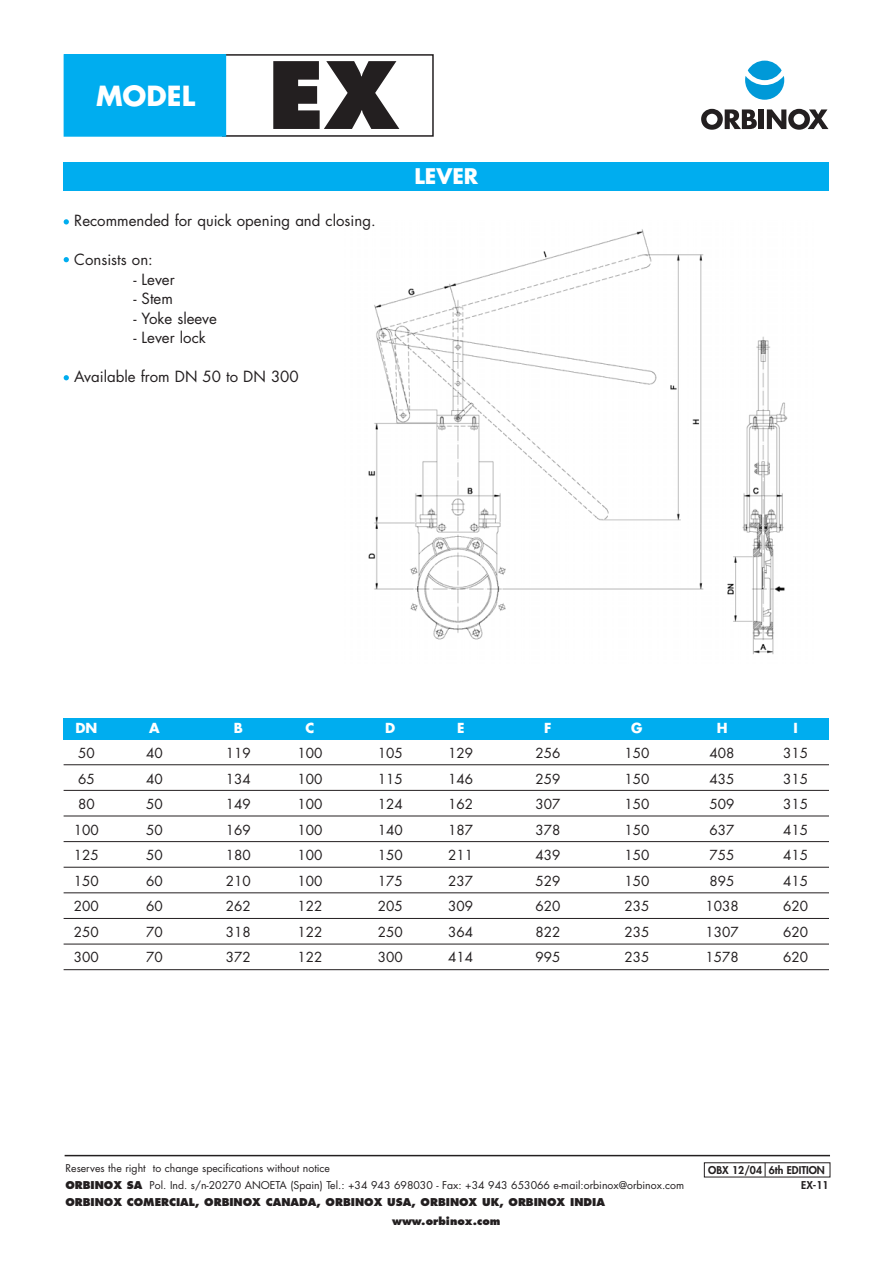
<style>
.page{position:relative;width:893px;height:1263px;background:#fff}
.page>*{position:absolute;margin:0;border:0;box-sizing:border-box;transform-origin:0 0}
.t1{font:800 90px "Futura";color:#231f20}
.t2{font:700 27px "Futura";color:#fff}
.t3{font:700 21px "Futura";color:#fff}
.t4{font:15px "Futura";color:#231f20}
.t5{font:13.5px "Futura";color:#231f20}
.t6{font:700 13.5px "Futura";color:#fff}
.t7{font:10.5px/16.5px "Futura";color:#231f20}
.t8{font:800 10.5px "Futura";color:#231f20}
.t9{font:800 10.5px/15px "Futura";color:#231f20}
.s1{font-weight:800}
</style>
<div class="page">
<img style="left:368px;top:229px;width:420px;height:426px">
<div style="left:222px;top:54px;width:211px;height:83px;border:2px solid #231f20"></div>
<div style="left:64px;top:55px;width:161px;height:81px;background:#00adef"></div>
<div style="left:64px;top:54px;width:162px;height:83px;border:2px solid #00adef"></div>
<div style="left:64px;top:162px;width:765px;height:29px;background:#00adef"></div>
<div style="left:64px;top:718px;width:765px;height:21px;background:#00adef"></div>
<hr style="left:64px;top:764px;width:765px;height:1px;background:#231f20">
<hr style="left:64px;top:816px;width:765px;height:1px;background:#231f20">
<hr style="left:64px;top:790px;width:765px;height:1px;background:#231f20">
<hr style="left:64px;top:841px;width:765px;height:1px;background:#231f20">
<hr style="left:64px;top:867px;width:765px;height:1px;background:#231f20">
<hr style="left:64px;top:892px;width:765px;height:1px;background:#231f20">
<hr style="left:64px;top:918px;width:765px;height:1px;background:#231f20">
<hr style="left:64px;top:944px;width:765px;height:1px;background:#231f20">
<hr style="left:64px;top:969px;width:765px;height:1px;background:#231f20">
<svg style="left:701px;top:109px;width:55px;height:21px"></svg>
<div style="left:759px;top:109px;width:5px;height:20px;background:#231f20"></div>
<svg style="left:766px;top:109px;width:62px;height:21px"></svg>
<div style="left:747px;top:61px;width:34px;height:19px;background:#0099d8;border-radius:50%"></div>
<svg style="left:745px;top:76px;width:39px;height:24px"></svg>
<svg style="left:64px;top:219px;width:5px;height:6px"></svg>
<svg style="left:64px;top:257px;width:5px;height:5px"></svg>
<svg style="left:64px;top:375px;width:5px;height:5px"></svg>
<hr style="left:65px;top:1155px;width:765px;height:1px;background:#231f20">
<svg style="left:764px;top:1163px;width:1px;height:14px"></svg>
<h2 class="t2" style="left:96px;top:84px;width:100px">MODEL</h2>
<h1 class="t1" style="left:268px;top:56px;width:132px">EX</h1>
<p class="t4" style="left:74px;top:214px;width:303px">Recommended for quick opening and closing.</p>
<p class="t4" style="left:74px;top:253px;width:80px">Consists on:</p>
<p class="t4" style="left:133px;top:272px;width:43px">- Lever</p>
<p class="t4" style="left:133px;top:292px;width:41px">- Stem</p>
<p class="t4" style="left:133px;top:311px;width:85px">- Yoke sleeve</p>
<p class="t4" style="left:133px;top:331px;width:74px">- Lever lock</p>
<p class="t4" style="left:74px;top:370px;width:226px">Available from DN 50 to DN 300</p>
<h3 class="t3" style="left:414px;top:167px;width:65px">LEVER</h3>
<p class="t6" style="left:75px;top:722px;width:24px">DN</p>
<p class="t6" style="left:149px;top:722px;width:12px">A</p>
<p class="t6" style="left:234px;top:722px;width:11px">B</p>
<p class="t6" style="left:305px;top:722px;width:10px">C</p>
<p class="t6" style="left:385px;top:722px;width:12px">D</p>
<p class="t6" style="left:457px;top:722px;width:9px">E</p>
<p class="t6" style="left:544px;top:722px;width:9px">F</p>
<p class="t6" style="left:631px;top:722px;width:13px">G</p>
<p class="t6" style="left:716px;top:722px;width:12px">H</p>
<p class="t6" style="left:793px;top:722px;width:6px">I</p>
<p class="t5" style="left:78px;top:747px;width:18px">50</p>
<p class="t5" style="left:146px;top:747px;width:18px">40</p>
<p class="t5" style="left:226px;top:747px;width:26px">119</p>
<p class="t5" style="left:297px;top:747px;width:26px">100</p>
<p class="t5" style="left:378px;top:747px;width:26px">105</p>
<p class="t5" style="left:448px;top:747px;width:26px">129</p>
<p class="t5" style="left:535px;top:747px;width:26px">256</p>
<p class="t5" style="left:624px;top:747px;width:26px">150</p>
<p class="t5" style="left:709px;top:747px;width:26px">408</p>
<p class="t5" style="left:783px;top:747px;width:26px">315</p>
<p class="t5" style="left:78px;top:773px;width:18px">65</p>
<p class="t5" style="left:146px;top:773px;width:18px">40</p>
<p class="t5" style="left:226px;top:773px;width:26px">134</p>
<p class="t5" style="left:297px;top:773px;width:26px">100</p>
<p class="t5" style="left:378px;top:773px;width:26px">115</p>
<p class="t5" style="left:448px;top:773px;width:26px">146</p>
<p class="t5" style="left:535px;top:773px;width:26px">259</p>
<p class="t5" style="left:624px;top:773px;width:26px">150</p>
<p class="t5" style="left:709px;top:773px;width:26px">435</p>
<p class="t5" style="left:783px;top:773px;width:26px">315</p>
<p class="t5" style="left:78px;top:798px;width:18px">80</p>
<p class="t5" style="left:146px;top:798px;width:18px">50</p>
<p class="t5" style="left:226px;top:798px;width:26px">149</p>
<p class="t5" style="left:297px;top:798px;width:26px">100</p>
<p class="t5" style="left:378px;top:798px;width:26px">124</p>
<p class="t5" style="left:448px;top:798px;width:26px">162</p>
<p class="t5" style="left:535px;top:798px;width:26px">307</p>
<p class="t5" style="left:624px;top:798px;width:26px">150</p>
<p class="t5" style="left:709px;top:798px;width:26px">509</p>
<p class="t5" style="left:783px;top:798px;width:26px">315</p>
<p class="t5" style="left:74px;top:824px;width:26px">100</p>
<p class="t5" style="left:146px;top:824px;width:18px">50</p>
<p class="t5" style="left:226px;top:824px;width:26px">169</p>
<p class="t5" style="left:297px;top:824px;width:26px">100</p>
<p class="t5" style="left:378px;top:824px;width:26px">140</p>
<p class="t5" style="left:448px;top:824px;width:26px">187</p>
<p class="t5" style="left:535px;top:824px;width:26px">378</p>
<p class="t5" style="left:624px;top:824px;width:26px">150</p>
<p class="t5" style="left:709px;top:824px;width:26px">637</p>
<p class="t5" style="left:783px;top:824px;width:26px">415</p>
<p class="t5" style="left:74px;top:849px;width:26px">125</p>
<p class="t5" style="left:146px;top:849px;width:18px">50</p>
<p class="t5" style="left:226px;top:849px;width:26px">180</p>
<p class="t5" style="left:297px;top:849px;width:26px">100</p>
<p class="t5" style="left:378px;top:849px;width:26px">150</p>
<p class="t5" style="left:448px;top:849px;width:26px">211</p>
<p class="t5" style="left:535px;top:849px;width:26px">439</p>
<p class="t5" style="left:624px;top:849px;width:26px">150</p>
<p class="t5" style="left:709px;top:849px;width:26px">755</p>
<p class="t5" style="left:783px;top:849px;width:26px">415</p>
<p class="t5" style="left:74px;top:875px;width:26px">150</p>
<p class="t5" style="left:146px;top:875px;width:18px">60</p>
<p class="t5" style="left:226px;top:875px;width:26px">210</p>
<p class="t5" style="left:297px;top:875px;width:26px">100</p>
<p class="t5" style="left:378px;top:875px;width:26px">175</p>
<p class="t5" style="left:448px;top:875px;width:26px">237</p>
<p class="t5" style="left:535px;top:875px;width:26px">529</p>
<p class="t5" style="left:624px;top:875px;width:26px">150</p>
<p class="t5" style="left:709px;top:875px;width:26px">895</p>
<p class="t5" style="left:783px;top:875px;width:26px">415</p>
<p class="t5" style="left:74px;top:900px;width:26px">200</p>
<p class="t5" style="left:146px;top:900px;width:18px">60</p>
<p class="t5" style="left:226px;top:900px;width:26px">262</p>
<p class="t5" style="left:297px;top:900px;width:26px">122</p>
<p class="t5" style="left:378px;top:900px;width:26px">205</p>
<p class="t5" style="left:448px;top:900px;width:26px">309</p>
<p class="t5" style="left:535px;top:900px;width:26px">620</p>
<p class="t5" style="left:624px;top:900px;width:26px">235</p>
<p class="t5" style="left:705px;top:900px;width:35px">1038</p>
<p class="t5" style="left:783px;top:900px;width:26px">620</p>
<p class="t5" style="left:74px;top:926px;width:26px">250</p>
<p class="t5" style="left:146px;top:926px;width:18px">70</p>
<p class="t5" style="left:226px;top:926px;width:26px">318</p>
<p class="t5" style="left:297px;top:926px;width:26px">122</p>
<p class="t5" style="left:378px;top:926px;width:26px">250</p>
<p class="t5" style="left:448px;top:926px;width:26px">364</p>
<p class="t5" style="left:535px;top:926px;width:26px">822</p>
<p class="t5" style="left:624px;top:926px;width:26px">235</p>
<p class="t5" style="left:705px;top:926px;width:35px">1307</p>
<p class="t5" style="left:783px;top:926px;width:26px">620</p>
<p class="t5" style="left:74px;top:951px;width:26px">300</p>
<p class="t5" style="left:146px;top:951px;width:18px">70</p>
<p class="t5" style="left:226px;top:951px;width:26px">372</p>
<p class="t5" style="left:297px;top:951px;width:26px">122</p>
<p class="t5" style="left:378px;top:951px;width:26px">300</p>
<p class="t5" style="left:448px;top:951px;width:26px">414</p>
<p class="t5" style="left:535px;top:951px;width:26px">995</p>
<p class="t5" style="left:624px;top:951px;width:26px">235</p>
<p class="t5" style="left:705px;top:951px;width:35px">1578</p>
<p class="t5" style="left:783px;top:951px;width:26px">620</p>
<p class="t7" style="left:65px;top:1161px;width:620px">Reserves the right to change specifications without notice<br><span class="s1">ORBINOX SA</span> Pol. Ind. s/n-20270 ANOETA (Spain) Tel.: +34 943 698030 - Fax: +34 943 653066 e-mail:orbinox@orbinox.com</p>
<p class="t9" style="left:801px;top:1163px;width:29px;text-indent:-93px">OBX 12/04 6th EDITION<br>EX-11</p>
<p class="t8" style="left:65px;top:1198px;width:541px">ORBINOX COMERCIAL, ORBINOX CANADA, ORBINOX USA, ORBINOX UK, ORBINOX INDIA</p>
<p class="t8" style="left:392px;top:1216px;width:110px">www.orbinox.com</p>
</div>
